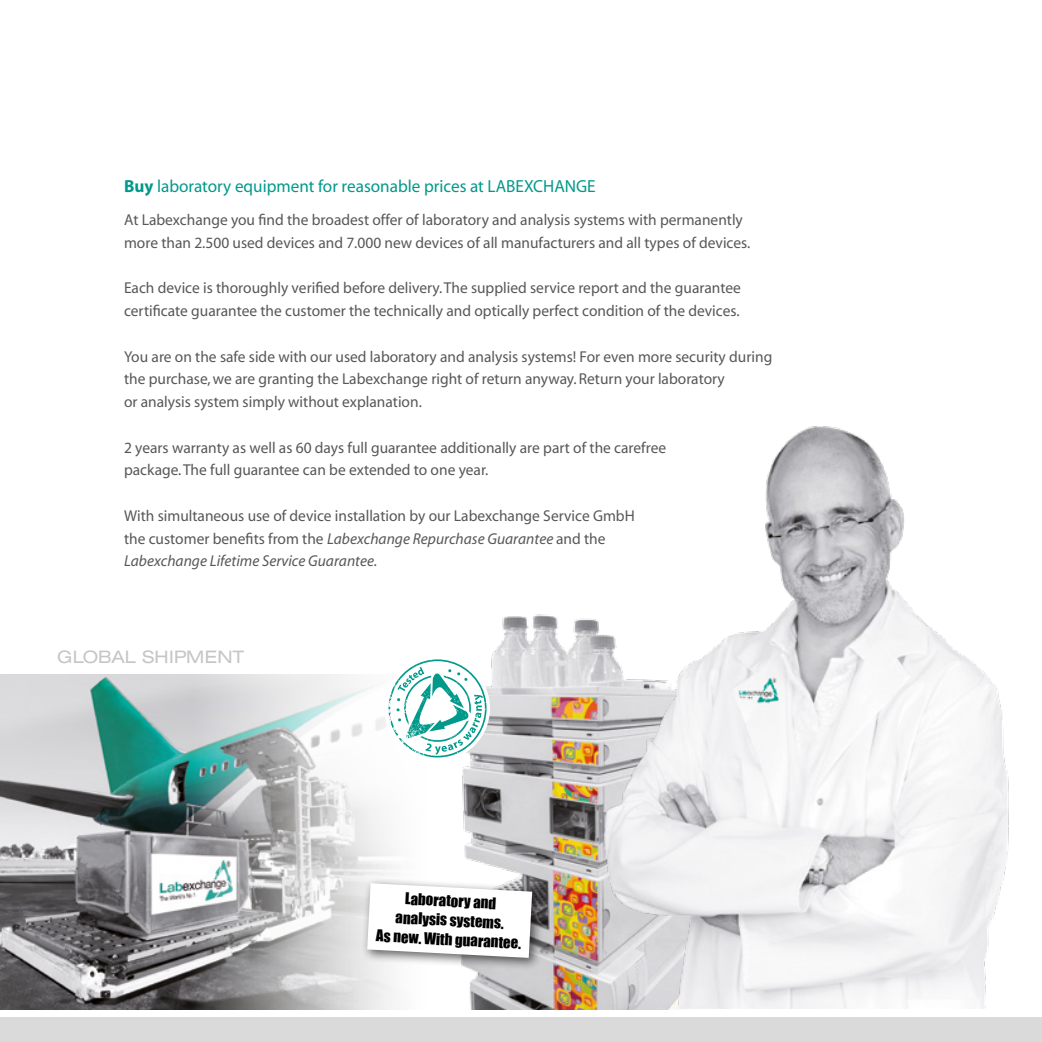
<style>
.page{position:relative;width:1042px;height:1042px;background:#fff}
.page>*{position:absolute;margin:0;border:0;box-sizing:border-box;transform-origin:0 0}
.t1{font:17.5px "YR Myriad";color:#00998a}
.t2{font:300 expanded 17.5px "HE10";letter-spacing:.03em;color:#c6c6c6}
.t3{font:15.75px/22.8px "YR Myriad";color:#575756}
.t4{font:14.88px/19.2px "Impact";color:#000;text-align:center}
.s1{font-weight:700}
.s2{font-style:italic}
</style>
<div class="page">
<img style="left:0;top:675px;width:191px;height:334px">
<svg style="left:191px;top:674px;width:205px;height:336px"></svg>
<div style="left:0;top:1017px;width:1042px;height:25px;background:#dadada"></div>
<img style="left:462px;top:614px;width:118px;height:395px">
<img style="left:580px;top:426px;width:429px;height:583px">
<div style="left:362px;top:878px;width:183px;height:92px;background:#000;opacity:.6"></div>
<svg style="left:367px;top:883px;width:165px;height:75px"></svg>
<div style="left:384px;top:655px;width:106px;height:106px;background:#fff;border-radius:50%"></div>
<svg style="left:388px;top:659px;width:98px;height:98px"></svg>
<p class="t1" style="left:124px;top:177px;width:473px"><span class="s1">Buy</span> laboratory equipment for reasonable prices at LABEXCHANGE</p>
<p class="t3" style="left:124px;top:209px;width:628px">At Labexchange you find the broadest offer of laboratory and analysis systems with permanently more than 2.500 used devices and 7.000 new devices of all manufacturers and all types of devices.</p>
<p class="t3" style="left:124px;top:277px;width:618px">Each device is thoroughly verified before delivery. The supplied service report and the guarantee certificate guarantee the customer the technically and optically perfect condition of the devices.</p>
<p class="t3" style="left:124px;top:345px;width:650px">You are on the safe side with our used laboratory and analysis systems! For even more security during the purchase, we are granting the Labexchange right of return anyway. Return your laboratory<br>or analysis system simply without explanation.</p>
<p class="t3" style="left:124px;top:436px;width:544px">2 years warranty as well as 60 days full guarantee additionally are part of the carefree package. The full guarantee can be extended to one year.</p>
<p class="t3" style="left:124px;top:505px;width:512px">With simultaneous use of device installation by our Labexchange Service GmbH the customer benefits from the <span class="s2">Labexchange Repurchase Guarantee</span> and the<br><span class="s2">Labexchange Lifetime Service Guarantee.</span></p>
<p class="t2" style="left:58px;top:647px;width:188px">GLOBAL SHIPMENT</p>
<p class="t4" style="left:379px;top:887px;width:147px;rotate:3deg">Laboratory and analysis systems.<br>As new. With guarantee.</p>
</div>
